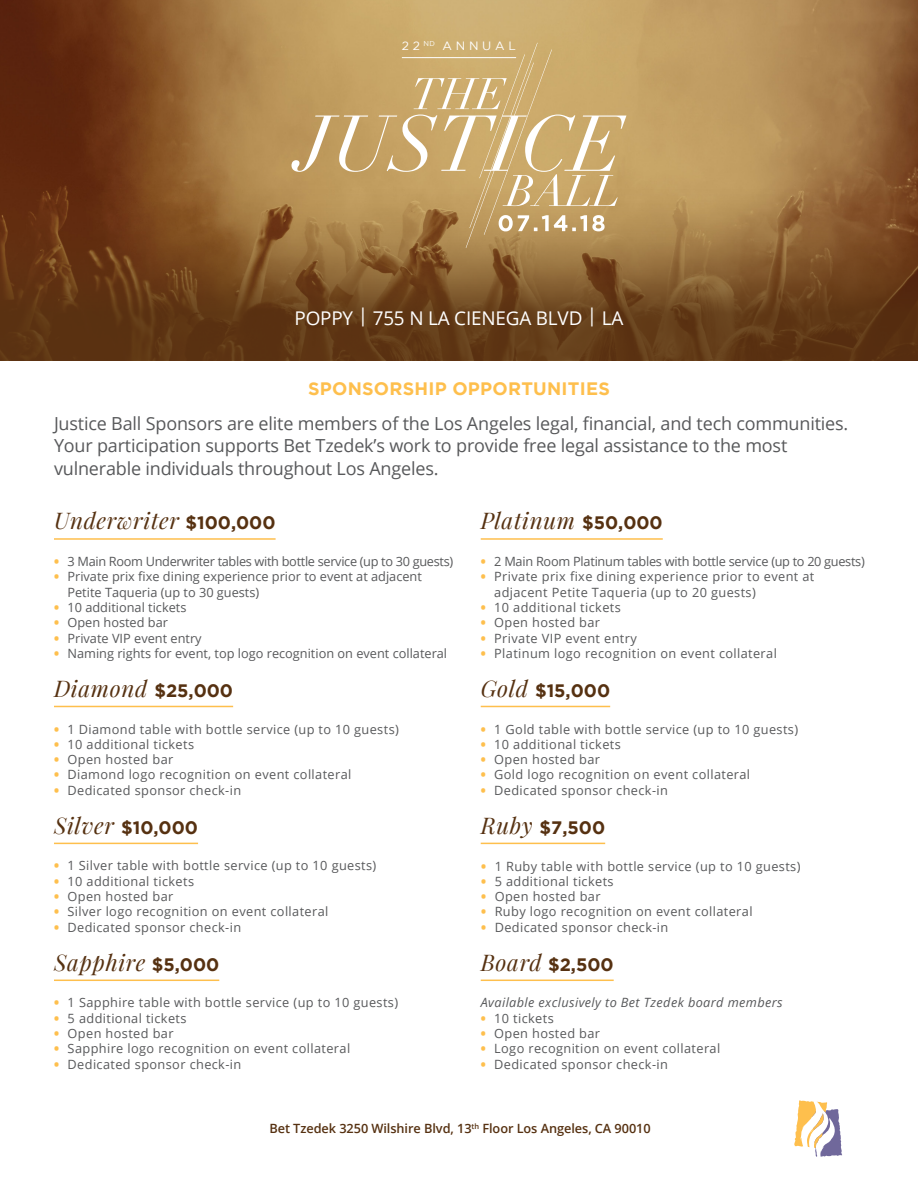
<style>
.page{position:relative;width:918px;height:1188px;background:#fff}
.page>*{position:absolute;margin:0;border:0;box-sizing:border-box;transform-origin:0 0}
.t1{font:italic 22.5px "Playfair Display";letter-spacing:.03em;color:#563111}
.t2{font:18.9px "Open Sans";letter-spacing:-.01em;color:#fff}
.t3{font:18px/22.5px "Open Sans";letter-spacing:-.01em;color:#58595b}
.t4{font:700 18px "Gotham";color:#563111}
.t5{font:700 18px "Gotham";letter-spacing:.015em;color:#febf4d}
.t6{font:12.75px/15.3px "Open Sans";letter-spacing:.03em;color:#58595b}
.t7{font:12.75px/15.3px "Open Sans";color:#58595b}
.t8{font:12.75px "Open Sans";letter-spacing:-.025em;color:#58595b}
.t9{font:12.75px "Open Sans";letter-spacing:-.02em;color:#58595b}
.t10{font:600 12.75px "Open Sans";letter-spacing:-.005em;color:#563111}
.t11{font:italic 12.75px "Open Sans";letter-spacing:.03em;color:#58595b}
.t12{font:12px "Gotham";letter-spacing:.315em;color:#fff}
.s1{font-family:"Gotham";font-weight:700;font-style:normal;font-size:18px}
.s2{font-weight:800;color:#febf4d}
.s3{font-family:"Playfair Display";font-weight:400;font-style:italic;font-size:22.5px}
</style>
<div class="page">
<img style="left:0;top:0;width:918px;height:177px">
<svg style="left:0;top:177px;width:918px;height:183px;background:#774c24"></svg>
<hr style="left:481px;top:538px;width:182px;height:2px;background:#febf4d">
<hr style="left:54px;top:538px;width:222px;height:2px;background:#febf4d">
<hr style="left:481px;top:706px;width:129px;height:1px;background:#febf4d">
<hr style="left:54px;top:706px;width:179px;height:1px;background:#febf4d">
<hr style="left:481px;top:843px;width:124px;height:1px;background:#febf4d">
<hr style="left:54px;top:843px;width:144px;height:1px;background:#febf4d">
<hr style="left:481px;top:980px;width:133px;height:1px;background:#febf4d">
<hr style="left:54px;top:980px;width:165px;height:1px;background:#febf4d">
<svg style="left:794px;top:1100px;width:48px;height:57px"></svg>
<svg style="left:292px;top:43px;width:334px;height:205px;background:#c7a66e"></svg>
<svg style="left:499px;top:215px;width:106px;height:16px"></svg>
<p class="t12" style="left:402px;top:39px;width:116px">22 <sup>ND</sup> ANNUAL</p>
<h2 class="t2" style="left:295px;top:305px;width:330px">POPPY | 755 N LA CIENEGA BLVD | LA</h2>
<h3 class="t5" style="left:308px;top:378px;width:303px">SPONSORSHIP OPPORTUNITIES</h3>
<p class="t3" style="left:54px;top:412px;width:796px">Justice Ball Sponsors are elite members of the Los Angeles legal, financial, and tech communities.<br>Your participation supports Bet Tzedek’s work to provide free legal assistance to the most vulnerable individuals throughout Los Angeles.</p>
<h1 class="t1" style="left:481px;top:506px;width:184px">Platinum <span class="s1">$50,000</span></h1>
<p class="t9" style="left:481px;top:553px;width:386px"><span class="s2">•</span> 2 Main Room Platinum tables with bottle service (up to 20 guests)</p>
<p class="t6" style="left:494px;top:569px;width:322px;text-indent:-14px"><span class="s2">•</span> Private prix fixe dining experience prior to event at adjacent Petite Taqueria (up to 20 guests)</p>
<p class="t6" style="left:481px;top:599px;width:142px"><span class="s2">•</span> 10 additional tickets</p>
<p class="t6" style="left:481px;top:615px;width:121px"><span class="s2">•</span> Open hosted bar</p>
<p class="t6" style="left:481px;top:630px;width:158px"><span class="s2">•</span> Private VIP event entry</p>
<p class="t6" style="left:481px;top:645px;width:298px"><span class="s2">•</span> Platinum logo recognition on event collateral</p>
<h1 class="t1" style="left:54px;top:506px;width:223px">Underwriter <span class="s1">$100,000</span></h1>
<p class="t8" style="left:54px;top:553px;width:401px"><span class="s2">•</span> 3 Main Room Underwriter tables with bottle service (up to 30 guests)</p>
<p class="t7" style="left:68px;top:569px;width:356px;text-indent:-14px"><span class="s2">•</span> Private prix fixe dining experience prior to event at adjacent<br>Petite Taqueria (up to 30 guests)</p>
<p class="t7" style="left:54px;top:599px;width:134px"><span class="s2">•</span> 10 additional tickets</p>
<p class="t7" style="left:54px;top:615px;width:116px"><span class="s2">•</span> Open hosted bar</p>
<p class="t7" style="left:54px;top:630px;width:149px"><span class="s2">•</span> Private VIP event entry</p>
<p class="t7" style="left:54px;top:645px;width:395px"><span class="s2">•</span> Naming rights for event, top logo recognition on event collateral</p>
<h1 class="t1" style="left:54px;top:673px;width:181px">Diamond <span class="s1">$25,000</span></h1>
<p class="t6" style="left:54px;top:721px;width:346px"><span class="s2">•</span> 1 Diamond table with bottle service (up to 10 guests)</p>
<p class="t6" style="left:54px;top:736px;width:142px"><span class="s2">•</span> 10 additional tickets</p>
<p class="t6" style="left:54px;top:752px;width:121px"><span class="s2">•</span> Open hosted bar</p>
<p class="t6" style="left:54px;top:767px;width:299px"><span class="s2">•</span> Diamond logo recognition on event collateral</p>
<p class="t6" style="left:54px;top:782px;width:189px"><span class="s2">•</span> Dedicated sponsor check-in</p>
<h3 class="t4" style="left:54px;top:817px;width:146px"><span class="s3">Silver</span> $10,000</h3>
<p class="t6" style="left:54px;top:858px;width:324px"><span class="s2">•</span> 1 Silver table with bottle service (up to 10 guests)</p>
<p class="t6" style="left:54px;top:873px;width:142px"><span class="s2">•</span> 10 additional tickets</p>
<p class="t6" style="left:54px;top:888px;width:121px"><span class="s2">•</span> Open hosted bar</p>
<p class="t6" style="left:54px;top:904px;width:276px"><span class="s2">•</span> Silver logo recognition on event collateral</p>
<p class="t6" style="left:54px;top:919px;width:189px"><span class="s2">•</span> Dedicated sponsor check-in</p>
<h1 class="t1" style="left:54px;top:947px;width:167px">Sapphire <span class="s1">$5,000</span></h1>
<p class="t6" style="left:54px;top:995px;width:346px"><span class="s2">•</span> 1 Sapphire table with bottle service (up to 10 guests)</p>
<p class="t6" style="left:54px;top:1010px;width:134px"><span class="s2">•</span> 5 additional tickets</p>
<p class="t6" style="left:54px;top:1025px;width:121px"><span class="s2">•</span> Open hosted bar</p>
<p class="t6" style="left:54px;top:1041px;width:298px"><span class="s2">•</span> Sapphire logo recognition on event collateral</p>
<p class="t6" style="left:54px;top:1056px;width:189px"><span class="s2">•</span> Dedicated sponsor check-in</p>
<h3 class="t4" style="left:481px;top:680px;width:131px"><span class="s3">Gold</span> $15,000</h3>
<p class="t6" style="left:481px;top:721px;width:319px"><span class="s2">•</span> 1 Gold table with bottle service (up to 10 guests)</p>
<p class="t6" style="left:481px;top:736px;width:142px"><span class="s2">•</span> 10 additional tickets</p>
<p class="t6" style="left:481px;top:752px;width:121px"><span class="s2">•</span> Open hosted bar</p>
<p class="t6" style="left:481px;top:767px;width:271px"><span class="s2">•</span> Gold logo recognition on event collateral</p>
<p class="t6" style="left:481px;top:782px;width:189px"><span class="s2">•</span> Dedicated sponsor check-in</p>
<h3 class="t4" style="left:481px;top:817px;width:126px"><span class="s3">Ruby</span> $7,500</h3>
<p class="t6" style="left:481px;top:858px;width:321px"><span class="s2">•</span> 1 Ruby table with bottle service (up to 10 guests)</p>
<p class="t6" style="left:481px;top:873px;width:134px"><span class="s2">•</span> 5 additional tickets</p>
<p class="t6" style="left:481px;top:889px;width:121px"><span class="s2">•</span> Open hosted bar</p>
<p class="t6" style="left:481px;top:904px;width:273px"><span class="s2">•</span> Ruby logo recognition on event collateral</p>
<p class="t6" style="left:481px;top:919px;width:189px"><span class="s2">•</span> Dedicated sponsor check-in</p>
<h3 class="t4" style="left:481px;top:954px;width:134px"><span class="s3">Board</span> $2,500</h3>
<p class="t11" style="left:481px;top:994px;width:303px">Available exclusively to Bet Tzedek board members</p>
<p class="t6" style="left:481px;top:1010px;width:75px"><span class="s2">•</span> 10 tickets</p>
<p class="t6" style="left:481px;top:1025px;width:121px"><span class="s2">•</span> Open hosted bar</p>
<p class="t6" style="left:481px;top:1041px;width:241px"><span class="s2">•</span> Logo recognition on event collateral</p>
<p class="t6" style="left:481px;top:1056px;width:189px"><span class="s2">•</span> Dedicated sponsor check-in</p>
<p class="t10" style="left:269px;top:1120px;width:383px">Bet Tzedek 3250 Wilshire Blvd, 13<sup>th</sup> Floor Los Angeles, CA 90010</p>
</div>
